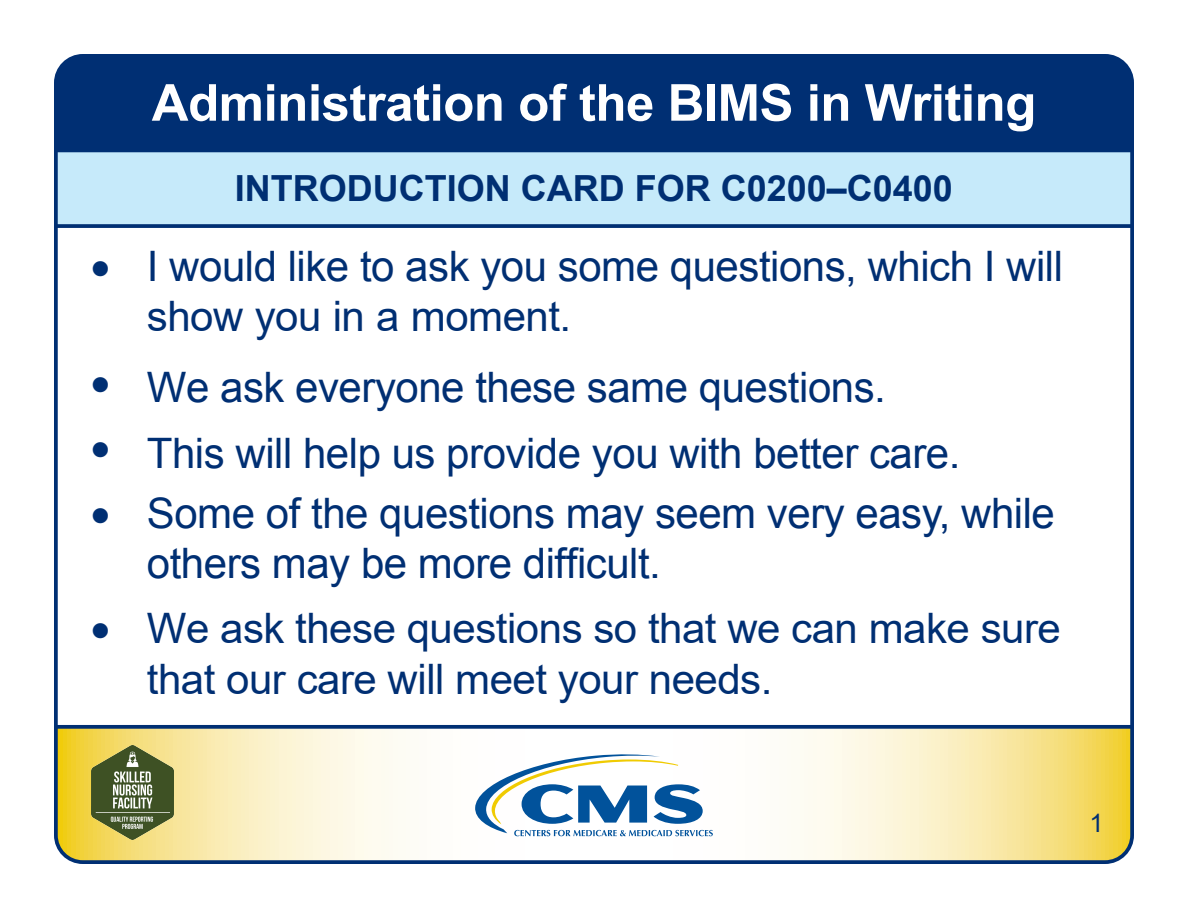
<style>
.page{position:relative;width:1188px;height:918px;background:#fff}
.page>*{position:absolute;margin:0;border:0;box-sizing:border-box;transform-origin:0 0}
.t1{font:700 51px "Arial";letter-spacing:-.01em;color:#fff}
.t2{font:42px/50.4px "Arial";letter-spacing:-.01em;color:#002f73}
.t3{font:42px/50.4px "Arial";letter-spacing:-.01em;color:#002f73}
.t4{font:700 36px "Arial";color:#002f73}
.t5{font:25.5px "Arial";color:#002f73}
.s1{font-style:inherit}
</style>
<div class="page">
<div style="left:56px;top:56px;width:1076px;height:94px;background:#002f73"></div>
<div style="left:56px;top:150px;width:1076px;height:76px;background:#c6eafa"></div>
<svg style="left:59px;top:729px;width:1070px;height:130px"></svg>
<hr style="left:56px;top:148px;width:1076px;height:4px;background:#002f73">
<svg style="left:59px;top:224px;width:1070px;height:4px;background:#0c3a7b"></svg>
<svg style="left:59px;top:725px;width:1070px;height:4px;background:#113c79"></svg>
<svg style="left:475px;top:754px;width:238px;height:82px"></svg>
<div style="left:54px;top:54px;width:1080px;height:810px;border:4px solid #002f73;border-radius:27px"></div>
<img style="left:91px;top:745px;width:83px;height:94px">
<p class="t1" style="left:152px;top:74px;width:886px">Administration of the BIMS in Writing</p>
<h2 class="t4" style="left:235px;top:168px;width:720px">INTRODUCTION CARD FOR C0200–C0400</h2>
<p class="t2" style="left:147px;top:241px;width:918px;text-indent:-56px">• I would like to ask you some questions, which <span class="s1">I will show you in a moment.</span></p>
<p class="t2" style="left:91px;top:362px;width:797px">• We ask everyone these same questions.</p>
<p class="t2" style="left:91px;top:428px;width:871px">• This will help us provide you with better care.</p>
<p class="t2" style="left:147px;top:488px;width:910px;text-indent:-56px">• Some of the questions may seem very easy, while others may be more difficult.</p>
<p class="t3" style="left:147px;top:603px;width:916px;text-indent:-56px">• We ask these questions <span class="s1">so that</span> we can make sure that our care will meet your needs.</p>
<p class="t5" style="left:1089px;top:805px;width:16px">1</p>
</div>
